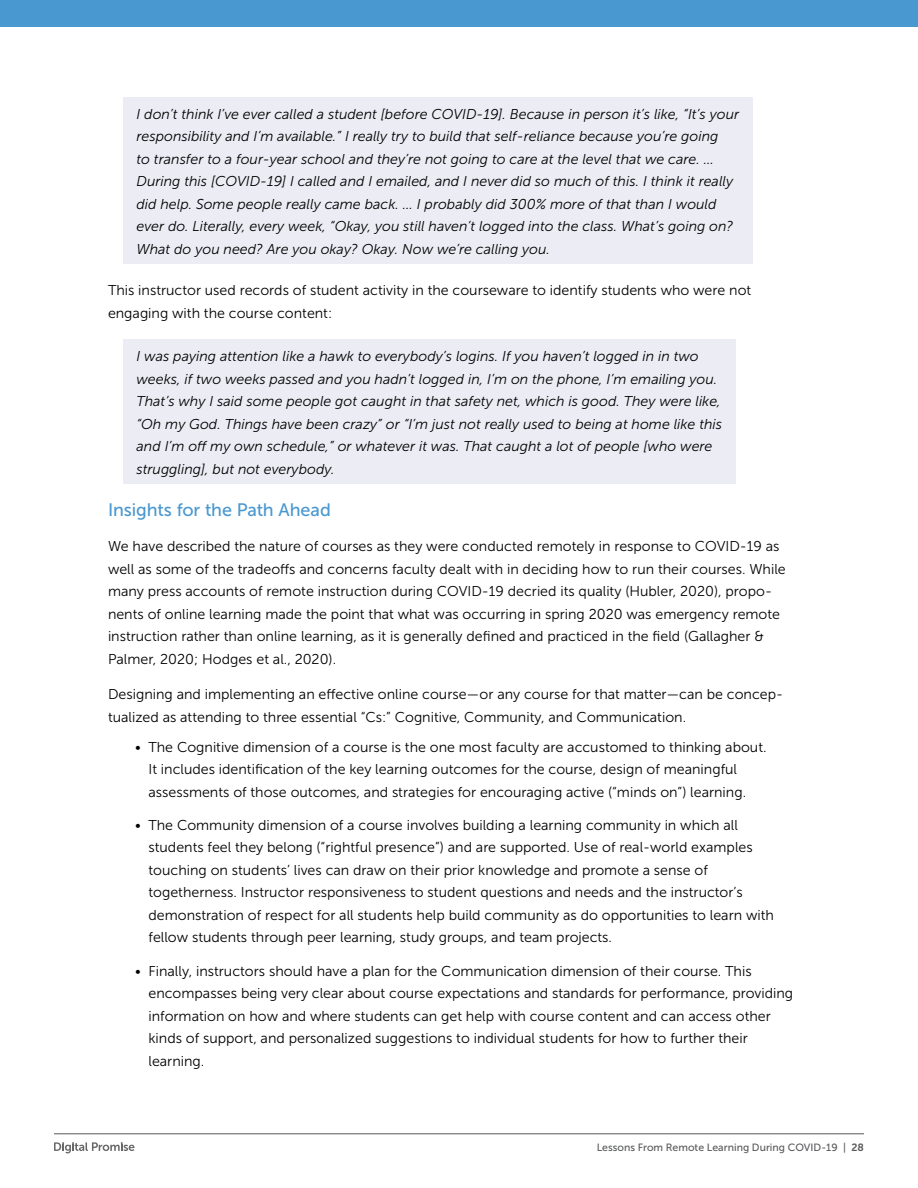
<style>
.page{position:relative;width:918px;height:1188px;background:#fff}
.page>*{position:absolute;margin:0;border:0;box-sizing:border-box;transform-origin:0 0}
.t1{font:18px "Museo Sans 500";letter-spacing:-.005em;color:#4a98d0}
.t2{font:14.25px/22.5px "Museo Sans 300";color:#000}
.t3{font:italic 14.25px/22.5px "Museo Sans 300";color:#000}
.t4{font:10.5px "Museo Sans 500";color:#58595b}
.s1{font-family:"Museo Sans 700"}
</style>
<div class="page">
<hr style="left:54px;top:1134px;width:810px;height:1px;background:#58595b">
<div style="left:0;top:0;width:918px;height:27px;background:#4a98d0"></div>
<svg style="left:54px;top:1142px;width:80px;height:11px"></svg>
<div style="left:123px;top:97px;width:630px;height:167px;background:#ececf5"></div>
<div style="left:123px;top:340px;width:613px;height:144px;background:#ececf5"></div>
<p class="t3" style="left:136px;top:103px;width:604px">I don’t think I’ve ever called a student [before COVID-19]. Because in person it’s like, “It’s your responsibility and I’m available.” I really try to build that self-reliance because you’re going<br>to transfer to a four-year school and they’re not going to care at the level that we care. … During this [COVID-19] I called and I emailed, and I never did so much of this. I think it really did help. Some people really came back. … I probably did 300% more of that than I would ever do. Literally, every week, “Okay, you still haven’t logged into the class. What’s going on?<br>What do you need? Are you okay? Okay. Now we’re calling you.</p>
<p class="t2" style="left:108px;top:279px;width:645px">This instructor used records of student activity in the courseware to identify students who were not engaging with the course content:</p>
<p class="t3" style="left:136px;top:345px;width:587px">I was paying attention like a hawk to everybody’s logins. If you haven’t logged in in two weeks, if two weeks passed and you hadn’t logged in, I’m on the phone, I’m emailing you.<br>That’s why I said some people got caught in that safety net, which is good. They were like, “Oh my God. Things have been crazy” or “I’m just not really used to being at home like this and I’m of my own schedule,” or whatever it was. That caught a lot of people [who were struggling], but not everybody.</p>
<h4 class="t1" style="left:108px;top:500px;width:224px">Insights for the Path Ahead</h4>
<p class="t2" style="left:108px;top:535px;width:679px">We have described the nature of courses as they were conducted remotely in response to COVID-19 as well as some of the tradeofs and concerns faculty dealt with in deciding how to run their courses. While many press accounts of remote instruction during COVID-19 decried its quality (Hubler, 2020), propo&shy;nents of online learning made the point that what was occurring in spring 2020 was emergency remote instruction rather than online learning, as it is generally defned and practiced in the feld (Gallagher &amp; Palmer, 2020; Hodges et al., 2020).</p>
<p class="t2" style="left:108px;top:683px;width:677px">Designing and implementing an efective online course—or any course for that matter—can be concep&shy;tualized as attending to three essential “Cs:” Cognitive, Community, and Communication.</p>
<p class="t2" style="left:148px;top:736px;width:620px;text-indent:-13px">• The Cognitive dimension of a course is the one most faculty are accustomed to thinking about.<br>It includes identifcation of the key learning outcomes for the course, design of meaningful assessments of those outcomes, and strategies for encouraging active (“minds on”) learning.</p>
<p class="t2" style="left:148px;top:814px;width:627px;text-indent:-13px">• The Community dimension of a course involves building a learning community in which all students feel they belong (“rightful presence”) and are supported. Use of real-world examples touching on students’ lives can draw on their prior knowledge and promote a sense of togetherness. Instructor responsiveness to student questions and needs and the instructor’s demonstration of respect for all students help build community as do opportunities to learn with fellow students through peer learning, study groups, and team projects.</p>
<p class="t2" style="left:148px;top:960px;width:646px;text-indent:-13px">• Finally, instructors should have a plan for the Communication dimension of their course. This encompasses being very clear about course expectations and standards for performance, providing information on how and where students can get help with course content and can access other kinds of support, and personalized suggestions to individual students for how to further their learning.</p>
<p class="t4" style="left:597px;top:1142px;width:269px">Lessons From Remote Learning During COVID-19 | <span class="s1">28</span></p>
</div>
